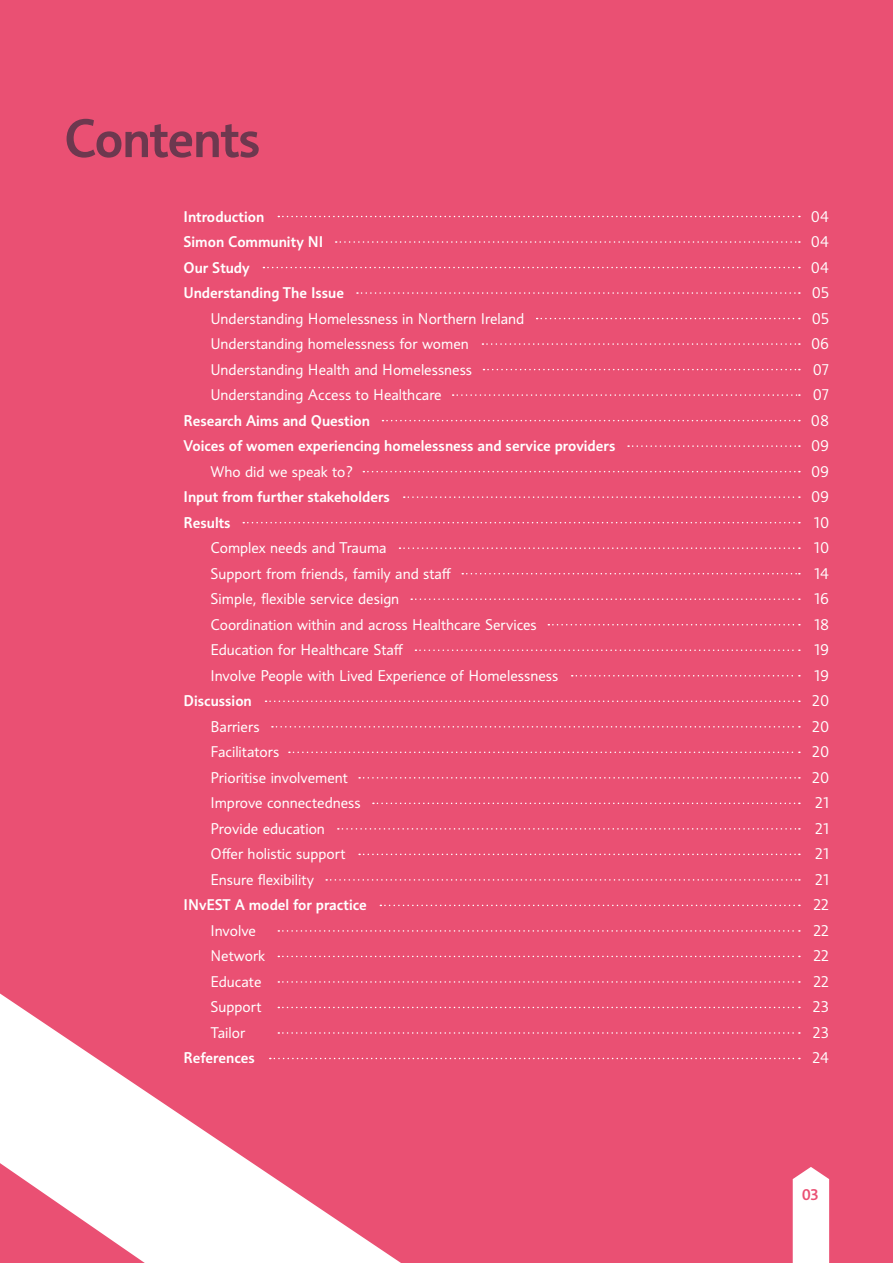
<style>
.page{position:relative;width:893px;height:1263px;background:#ea5073}
.page>*{position:absolute;margin:0;border:0;box-sizing:border-box;transform-origin:0 0}
.t1{font:500 52.5px "Informa Pro";letter-spacing:-.025em;color:#6d384f}
.t2{font:15px/25.5px "Informa Pro";color:#fff}
.t3{font:500 15px/25.5px "Informa Pro";color:#fff}
.t4{font:500 15px "Informa Pro";color:#ea5073}
</style>
<div class="page">
<div style="left:793px;top:1167px;width:36px;height:96px;background:#fff"></div>
<svg style="left:0;top:993px;width:401px;height:270px"></svg>
<svg style="left:278px;top:216px;width:522px;height:1px"></svg>
<svg style="left:336px;top:241px;width:464px;height:2px"></svg>
<svg style="left:263px;top:267px;width:537px;height:1px"></svg>
<svg style="left:357px;top:292px;width:443px;height:2px"></svg>
<svg style="left:537px;top:318px;width:263px;height:1px"></svg>
<svg style="left:482px;top:343px;width:318px;height:2px"></svg>
<svg style="left:483px;top:369px;width:317px;height:1px"></svg>
<svg style="left:453px;top:394px;width:347px;height:2px"></svg>
<svg style="left:382px;top:420px;width:418px;height:1px"></svg>
<svg style="left:628px;top:445px;width:172px;height:2px"></svg>
<svg style="left:363px;top:471px;width:437px;height:1px"></svg>
<svg style="left:404px;top:496px;width:396px;height:2px"></svg>
<svg style="left:243px;top:522px;width:557px;height:1px"></svg>
<svg style="left:399px;top:547px;width:401px;height:2px"></svg>
<svg style="left:462px;top:573px;width:338px;height:1px"></svg>
<svg style="left:411px;top:598px;width:389px;height:2px"></svg>
<svg style="left:548px;top:624px;width:252px;height:1px"></svg>
<svg style="left:415px;top:649px;width:385px;height:2px"></svg>
<svg style="left:572px;top:675px;width:228px;height:1px"></svg>
<svg style="left:266px;top:700px;width:534px;height:2px"></svg>
<svg style="left:272px;top:726px;width:528px;height:1px"></svg>
<svg style="left:289px;top:751px;width:511px;height:2px"></svg>
<svg style="left:359px;top:777px;width:441px;height:1px"></svg>
<svg style="left:373px;top:802px;width:427px;height:2px"></svg>
<svg style="left:338px;top:828px;width:462px;height:2px"></svg>
<svg style="left:359px;top:854px;width:441px;height:1px"></svg>
<svg style="left:326px;top:879px;width:474px;height:2px"></svg>
<svg style="left:380px;top:905px;width:420px;height:1px"></svg>
<svg style="left:278px;top:930px;width:522px;height:2px"></svg>
<svg style="left:278px;top:956px;width:522px;height:1px"></svg>
<svg style="left:278px;top:981px;width:522px;height:2px"></svg>
<svg style="left:278px;top:1007px;width:522px;height:1px"></svg>
<svg style="left:278px;top:1032px;width:522px;height:2px"></svg>
<svg style="left:270px;top:1058px;width:530px;height:1px"></svg>
<h1 class="t1" style="left:64px;top:106px;width:198px">Contents</h1>
<p class="t3" style="left:183px;top:204px;width:162px">Introduction<br>Simon Community NI<br>Our Study<br>Understanding The Issue</p>
<p class="t2" style="left:210px;top:306px;width:315px">Understanding Homelessness in Northern Ireland Understanding homelessness for women Understanding Health and Homelessness Understanding Access to Healthcare</p>
<p class="t3" style="left:183px;top:408px;width:433px">Research Aims and Question<br>Voices of women experiencing homelessness and service providers</p>
<p class="t2" style="left:210px;top:459px;width:145px">Who did we speak to?</p>
<p class="t3" style="left:183px;top:484px;width:208px">Input from further stakeholders<br>Results</p>
<p class="t2" style="left:210px;top:535px;width:349px">Complex needs and Trauma<br>Support from friends, family and staff<br>Simple, flexible service design<br>Coordination within and across Healthcare Services Education for Healthcare Staff<br>Involve People with Lived Experience of Homelessness</p>
<p class="t3" style="left:183px;top:688px;width:70px">Discussion</p>
<p class="t2" style="left:210px;top:714px;width:152px">Barriers<br>Facilitators<br>Prioritise involvement<br>Improve connectedness<br>Provide education<br>Offer holistic support<br>Ensure flexibility</p>
<p class="t3" style="left:183px;top:892px;width:185px">INvEST A model for practice</p>
<p class="t2" style="left:210px;top:918px;width:56px">Involve<br>Network<br>Educate<br>Support<br>Tailor</p>
<p class="t3" style="left:183px;top:1045px;width:73px">References</p>
<p class="t2" style="left:811px;top:204px;width:20px;text-align:justify">04<br>04<br>04<br>05<br>05<br>06<br>07<br>07<br>08<br>09<br>09<br>09<br>10<br>10<br>14<br>16<br>18<br>19<br>19<br>20<br>20<br>20<br>20<br>21<br>21<br>21<br>21<br>22<br>22<br>22<br>22<br>23<br>23<br>24</p>
<p class="t4" style="left:802px;top:1185px;width:19px">03</p>
</div>
